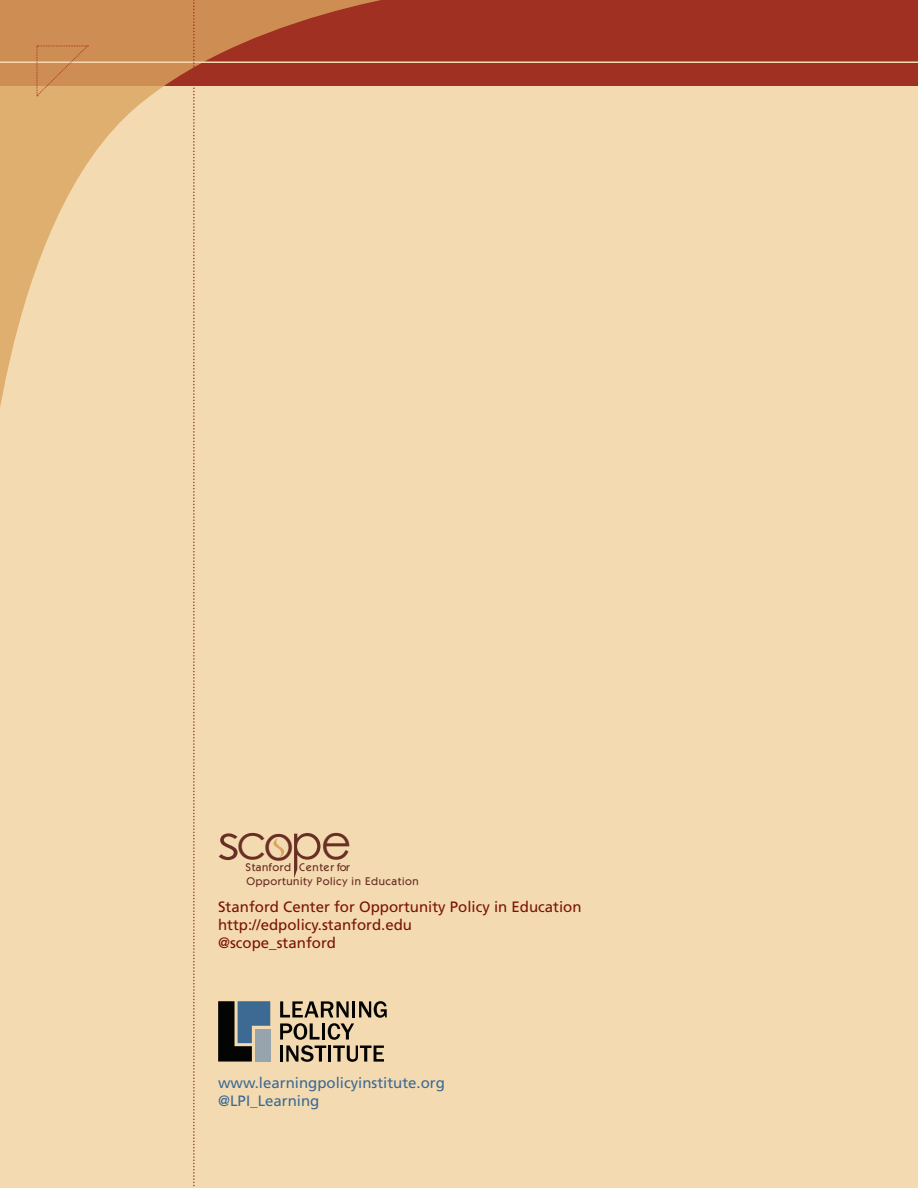
<style>
.page{position:relative;width:918px;height:1188px;background:#f4dab1}
.page>*{position:absolute;margin:0;border:0;box-sizing:border-box;transform-origin:0 0}
.t1{font:47.7px "Century Gothic";color:#692e24;scale:1.24 1}
.t2{font:47.7px "Century Gothic";color:#692e24}
.t3{font:15px/18px "Frutiger LT Std";color:#791500}
.t4{font:15px/18px "Frutiger LT Std";color:#3c6a93}
.t5{font:500 11.25px "Itc Kabel";letter-spacing:.05em;color:#692e24}
</style>
<div class="page">
<div style="left:0;top:0;width:918px;height:85px;background:#a03022"></div>
<svg style="left:0;top:0;width:465px;height:407px"></svg>
<hr style="left:0;top:61px;width:918px;height:2px;background:#f4dab1">
<svg style="left:37px;top:45px;width:51px;height:51px;background:#d19359"></svg>
<svg style="left:193px;top:0;width:2px;height:1187px"></svg>
<svg style="left:273px;top:833px;width:47px;height:45px"></svg>
<svg style="left:280px;top:1001px;width:107px;height:61px"></svg>
<svg style="left:218px;top:1001px;width:52px;height:61px;background:#4a5861"></svg>
<h1 class="t1" style="left:217px;top:813px;width:110px">sc e</h1>
<h1 class="t2" style="left:263px;top:814px;width:33px">o</h1>
<p class="t5" style="left:247px;top:875px;width:174px">Opportunity Policy in Education</p>
<p class="t5" style="left:246px;top:861px;width:106px">Stanford Center for</p>
<p class="t3" style="left:218px;top:897px;width:365px">Stanford Center for Opportunity Policy in Education http://edpolicy.stanford.edu<br>@scope_stanford</p>
<p class="t4" style="left:218px;top:1073px;width:228px">www.learningpolicyinstitute.org @LPI_Learning</p>
</div>
